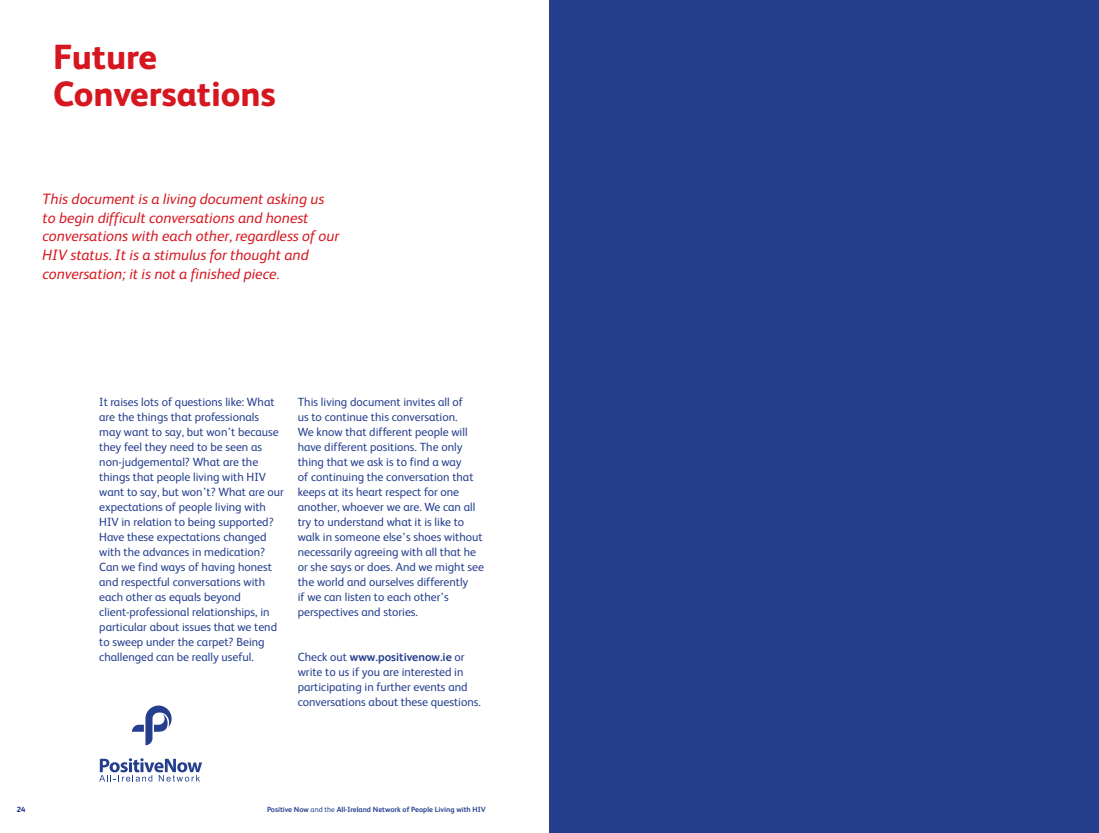
<style>
.page{position:relative;width:1099px;height:833px;background:#fff}
.page>*{position:absolute;margin:0;border:0;box-sizing:border-box;transform-origin:0 0}
.t1{font:800 35px/37.5px "FS Albert";color:#d7171f}
.t2{font:italic 15px/18.8px "FS Albert";color:#d7171f}
.t3{font:11.88px/15px "FS Albert";color:#253f8e}
.t4{font:700 7.5px "FS Albert";color:#253f8e}
.t5{font:800 7.5px "FS Albert";color:#253f8e}
.s1{font-weight:700}
.s2{font-weight:400}
</style>
<div class="page">
<div style="left:549px;top:0;width:549px;height:833px;background:#253f8e"></div>
<svg style="left:132px;top:705px;width:40px;height:40px"></svg>
<svg style="left:99px;top:758px;width:103px;height:23px"></svg>
<h1 class="t1" style="left:53px;top:38px;width:224px">Future<br>Conversations</h1>
<p class="t2" style="left:43px;top:189px;width:298px">This document is a living document asking us to begin difficult conversations and honest conversations with each other, regardless of our HIV status. It is a stimulus for thought and conversation; it is not a finished piece.</p>
<p class="t3" style="left:99px;top:395px;width:186px">It raises lots of questions like: What are the things that professionals may want to say, but won’t because they feel they need to be seen as non-judgemental? What are the things that people living with HIV want to say, but won’t? What are our expectations of people living with HIV in relation to being supported?<br>Have these expectations changed with the advances in medication?<br>Can we find ways of having honest and respectful conversations with each other as equals beyond client-professional relationships, in particular about issues that we tend to sweep under the carpet? Being challenged can be really useful.</p>
<p class="t3" style="left:298px;top:395px;width:188px">This living document invites all of<br>us to continue this conversation.<br>We know that different people will have different positions. The only thing that we ask is to find a way<br>of continuing the conversation that keeps at its heart respect for one another, whoever we are. We can all try to understand what it is like to walk in someone else’s shoes without necessarily agreeing with all that he or she says or does. And we might see the world and ourselves differently<br>if we can listen to each other’s perspectives and stories.</p>
<p class="t3" style="left:298px;top:650px;width:184px">Check out <span class="s1">www.positivenow.ie</span> or write to us if you are interested in participating in further events and conversations about these questions.</p>
<p class="t5" style="left:17px;top:804px;width:10px">24</p>
<p class="t4" style="left:267px;top:804px;width:220px">Positive Now <span class="s2">and the</span> All-Ireland Network of People Living with HIV</p>
</div>
